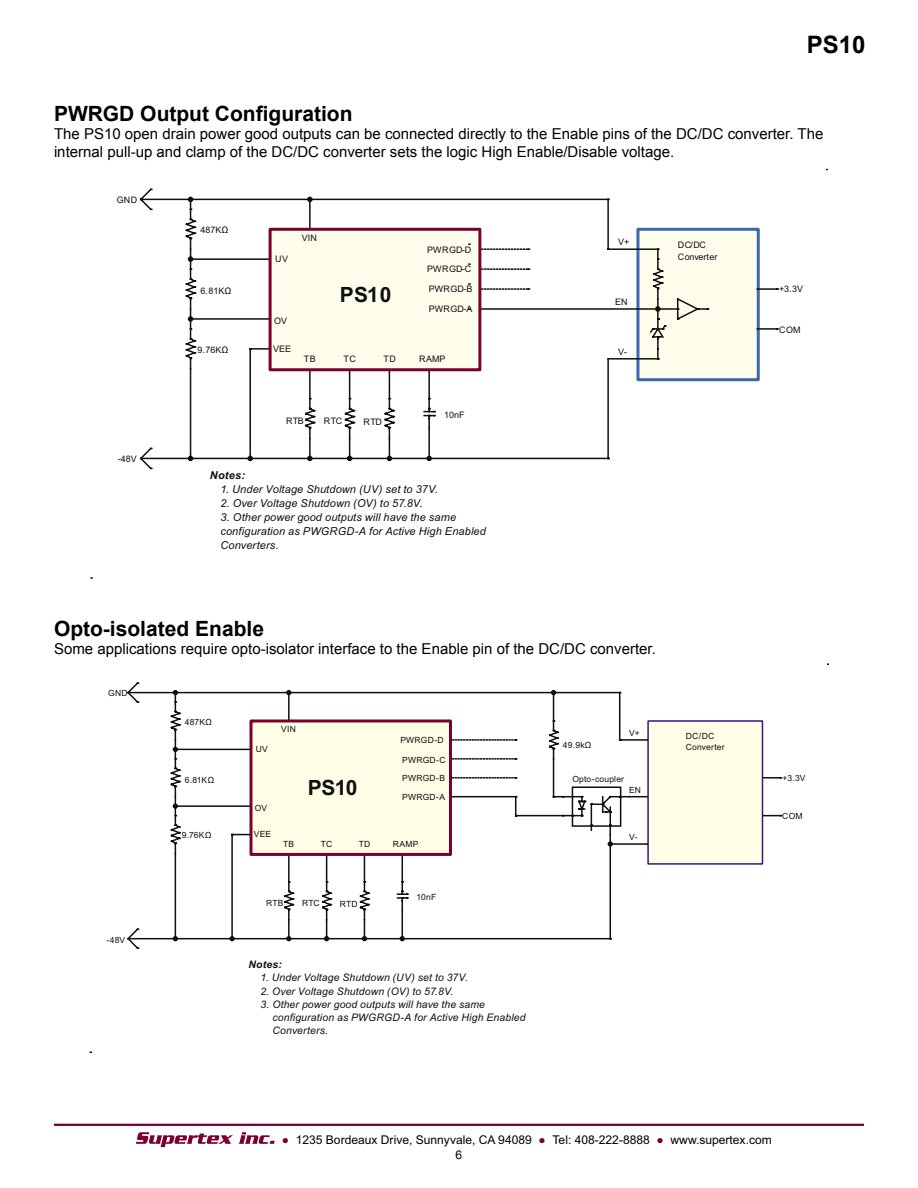
<style>
.page{position:relative;width:918px;height:1188px;background:#fff}
.page>*{position:absolute;margin:0;border:0;box-sizing:border-box;transform-origin:0 0}
.t1{font:700 24px "Arial";color:#000}
.t2{font:700 21px "Arial";color:#000}
.t3{font:700 21px "Arial";letter-spacing:-.025em;color:#100f0f}
.t4{font:15px/18px "Arial";color:#000}
.t5{font:12px "Arial";color:#000}
.t6{font:italic 10.95px/14px "Arial";letter-spacing:.015em;color:#100f0f}
.t7{font:italic 700 10.95px "Arial";letter-spacing:.025em;color:#100f0f}
.t8{font:italic 10.35px/13.2px "Arial";letter-spacing:.015em;color:#100f0f}
.t9{font:italic 700 10.35px "Arial";letter-spacing:.025em;color:#100f0f}
.t10{font:9px/12px "Arial";color:#100f0f}
.t11{font:8.55px/11.4px "Arial";letter-spacing:.025em;color:#100f0f}
.s1{color:#7c002f}
</style>
<div class="page">
<hr style="left:54px;top:1124px;width:810px;height:2px;background:#7c002f">
<svg style="left:136px;top:1132px;width:97px;height:15px"></svg>
<svg style="left:239px;top:1132px;width:36px;height:12px"></svg>
<svg style="left:139px;top:188px;width:640px;height:282px"></svg>
<svg style="left:426px;top:248px;width:253px;height:214px"></svg>
<svg style="left:481px;top:288px;width:49px;height:2px"></svg>
<svg style="left:481px;top:268px;width:49px;height:2px"></svg>
<svg style="left:481px;top:248px;width:49px;height:2px"></svg>
<svg style="left:249px;top:297px;width:460px;height:163px"></svg>
<svg style="left:304px;top:397px;width:12px;height:64px"></svg>
<hr style="left:249px;top:349px;width:2px;height:109px;background:#100f0f">
<svg style="left:247px;top:456px;width:6px;height:5px"></svg>
<hr style="left:250px;top:348px;width:20px;height:2px;background:#100f0f">
<div style="left:270px;top:229px;width:210px;height:141px;background:#fffdec"></div>
<div style="left:269px;top:228px;width:212px;height:143px;border:3px solid #7c002f"></div>
<hr style="left:288px;top:693px;width:2px;height:28px;background:#100f0f">
<hr style="left:175px;top:692px;width:114px;height:1px;background:#100f0f">
<hr style="left:175px;top:749px;width:76px;height:1px;background:#100f0f">
<hr style="left:175px;top:938px;width:57px;height:1px;background:#100f0f">
<hr style="left:175px;top:853px;width:1px;height:86px;background:#100f0f">
<hr style="left:175px;top:805px;width:76px;height:2px;background:#100f0f">
<hr style="left:327px;top:938px;width:37px;height:1px;background:#100f0f">
<hr style="left:289px;top:938px;width:38px;height:1px;background:#100f0f">
<hr style="left:128px;top:938px;width:47px;height:1px;background:#100f0f">
<svg style="left:173px;top:936px;width:5px;height:5px"></svg>
<hr style="left:288px;top:853px;width:2px;height:29px;background:#100f0f">
<svg style="left:321px;top:856px;width:11px;height:85px"></svg>
<hr style="left:620px;top:739px;width:28px;height:2px;background:#100f0f">
<hr style="left:619px;top:693px;width:1px;height:47px;background:#100f0f">
<hr style="left:289px;top:692px;width:265px;height:1px;background:#100f0f">
<svg style="left:286px;top:690px;width:5px;height:5px"></svg>
<hr style="left:364px;top:938px;width:38px;height:1px;background:#100f0f">
<svg style="left:359px;top:856px;width:11px;height:85px"></svg>
<svg style="left:763px;top:815px;width:18px;height:1px"></svg>
<svg style="left:763px;top:777px;width:18px;height:2px"></svg>
<hr style="left:128px;top:692px;width:47px;height:1px;background:#100f0f">
<svg style="left:170px;top:690px;width:11px;height:165px"></svg>
<hr style="left:402px;top:938px;width:208px;height:1px;background:#100f0f">
<svg style="left:398px;top:856px;width:10px;height:85px"></svg>
<hr style="left:610px;top:844px;width:1px;height:95px;background:#100f0f">
<hr style="left:554px;top:692px;width:66px;height:1px;background:#100f0f">
<svg style="left:548px;top:690px;width:11px;height:70px"></svg>
<hr style="left:553px;top:759px;width:1px;height:38px;background:#100f0f">
<hr style="left:516px;top:815px;width:47px;height:1px;background:#100f0f">
<hr style="left:450px;top:796px;width:66px;height:1px;background:#100f0f">
<svg style="left:515px;top:796px;width:2px;height:20px"></svg>
<svg style="left:554px;top:786px;width:93px;height:61px"></svg>
<hr style="left:232px;top:938px;width:57px;height:1px;background:#100f0f">
<svg style="left:283px;top:880px;width:12px;height:61px"></svg>
<svg style="left:232px;top:834px;width:18px;height:1px"></svg>
<hr style="left:231px;top:835px;width:2px;height:104px;background:#100f0f">
<svg style="left:229px;top:936px;width:6px;height:5px"></svg>
<div style="left:648px;top:721px;width:114px;height:143px;background:#fefee7"></div>
<div style="left:647px;top:720px;width:116px;height:145px;border:2px solid #381778"></div>
<svg style="left:127px;top:928px;width:13px;height:21px"></svg>
<svg style="left:127px;top:682px;width:13px;height:21px"></svg>
<svg style="left:452px;top:739px;width:65px;height:2px"></svg>
<svg style="left:452px;top:758px;width:65px;height:2px"></svg>
<svg style="left:452px;top:777px;width:65px;height:2px"></svg>
<div style="left:251px;top:721px;width:199px;height:133px;background:#fefee7"></div>
<div style="left:250px;top:719px;width:202px;height:137px;border:3px solid #7c002f"></div>
<h1 class="t1" style="left:807px;top:28px;width:60px">PS10</h1>
<h2 class="t2" style="left:54px;top:100px;width:300px">PWRGD Output Configuration</h2>
<p class="t4" style="left:54px;top:125px;width:771px">The PS10 open drain power good outputs can be connected directly to the Enable pins of the DC/DC converter. The internal pull-up and clamp of the DC/DC converter sets the logic High Enable/Disable voltage.</p>
<p class="t10" style="left:117px;top:194px;width:22px">GND</p>
<p class="t10" style="left:118px;top:453px;width:20px">-48V</p>
<p class="t10" style="left:200px;top:224px;width:29px">487KΩ</p>
<p class="t10" style="left:200px;top:285px;width:32px">6.81KΩ</p>
<p class="t10" style="left:198px;top:344px;width:32px">9.76KΩ</p>
<p class="t10" style="left:275px;top:253px;width:14px">UV</p>
<p class="t10" style="left:302px;top:232px;width:16px">VIN</p>
<p class="t10" style="left:274px;top:315px;width:14px">OV</p>
<p class="t10" style="left:273px;top:343px;width:19px">VEE</p>
<p class="t10" style="left:304px;top:353px;width:13px">TB</p>
<h2 class="t3" style="left:340px;top:281px;width:53px">PS10</h2>
<p class="t10" style="left:344px;top:353px;width:14px">TC</p>
<p class="t10" style="left:383px;top:353px;width:14px">TD</p>
<p class="t10" style="left:286px;top:415px;width:19px">RTB</p>
<p class="t10" style="left:324px;top:415px;width:20px">RTC</p>
<p class="t10" style="left:364px;top:416px;width:20px">RTD</p>
<p class="t10" style="left:427px;top:244px;width:46px">PWRGD-D</p>
<p class="t10" style="left:427px;top:263px;width:46px">PWRGD-C</p>
<p class="t10" style="left:429px;top:283px;width:45px">PWRGD-B</p>
<p class="t10" style="left:429px;top:303px;width:45px">PWRGD-A</p>
<p class="t10" style="left:419px;top:353px;width:28px">RAMP</p>
<p class="t10" style="left:444px;top:409px;width:22px">10nF</p>
<p class="t7" style="left:210px;top:468px;width:37px">Notes:</p>
<p class="t6" style="left:220px;top:483px;width:219px">1. Under Voltage Shutdown (UV) set to 37V.</p>
<p class="t6" style="left:220px;top:497px;width:204px">2. Over Voltage Shutdown (OV) to 57.8V.</p>
<p class="t6" style="left:220px;top:511px;width:267px">3. Other power good outputs will have the same configuration as PWGRGD-A for Active High Enabled<br>Converters.</p>
<p class="t10" style="left:618px;top:236px;width:13px">V+</p>
<p class="t10" style="left:678px;top:239px;width:41px">DC/DC<br>Converter</p>
<p class="t10" style="left:615px;top:296px;width:14px">EN</p>
<p class="t10" style="left:618px;top:346px;width:10px">V-</p>
<h2 class="t2" style="left:54px;top:615px;width:212px">Opto-isolated Enable</h2>
<p class="t4" style="left:54px;top:640px;width:603px">Some applications require opto-isolator interface to the Enable pin of the DC/DC converter.</p>
<p class="t11" style="left:108px;top:688px;width:21px">GND</p>
<p class="t11" style="left:106px;top:934px;width:20px">-48V</p>
<p class="t11" style="left:185px;top:716px;width:29px">487KΩ</p>
<p class="t11" style="left:185px;top:774px;width:31px">6.81KΩ</p>
<p class="t11" style="left:182px;top:830px;width:31px">9.76KΩ</p>
<p class="t11" style="left:256px;top:744px;width:14px">UV</p>
<p class="t11" style="left:281px;top:724px;width:16px">VIN</p>
<p class="t11" style="left:255px;top:802px;width:14px">OV</p>
<p class="t11" style="left:254px;top:829px;width:19px">VEE</p>
<p class="t11" style="left:283px;top:838px;width:13px">TB</p>
<h2 class="t3" style="left:308px;top:773px;width:51px">PS10</h2>
<p class="t11" style="left:321px;top:838px;width:13px">TC</p>
<p class="t11" style="left:359px;top:838px;width:13px">TD</p>
<p class="t11" style="left:266px;top:897px;width:19px">RTB</p>
<p class="t11" style="left:302px;top:897px;width:19px">RTC</p>
<p class="t11" style="left:340px;top:898px;width:19px">RTD</p>
<p class="t11" style="left:400px;top:734px;width:45px">PWRGD-D</p>
<p class="t11" style="left:402px;top:754px;width:45px">PWRGD-C</p>
<p class="t11" style="left:402px;top:772px;width:44px">PWRGD-B</p>
<p class="t11" style="left:402px;top:791px;width:44px">PWRGD-A</p>
<p class="t11" style="left:393px;top:838px;width:27px">RAMP</p>
<p class="t11" style="left:416px;top:891px;width:21px">10nF</p>
<p class="t9" style="left:248px;top:958px;width:35px">Notes:</p>
<p class="t8" style="left:260px;top:971px;width:209px">1. Under Voltage Shutdown (UV) set to 37V.</p>
<p class="t8" style="left:260px;top:985px;width:194px">2. Over Voltage Shutdown (OV) to 57.8V.</p>
<p class="t8" style="left:272px;top:998px;width:255px;text-indent:-12px">3. Other power good outputs will have the same configuration as PWGRGD-A for Active High Enabled<br>Converters.</p>
<p class="t11" style="left:563px;top:740px;width:30px">49.9kΩ</p>
<p class="t11" style="left:629px;top:727px;width:12px">V+</p>
<p class="t11" style="left:572px;top:773px;width:53px">Opto-coupler</p>
<p class="t11" style="left:629px;top:784px;width:13px">EN</p>
<p class="t11" style="left:629px;top:832px;width:10px">V-</p>
<p class="t11" style="left:686px;top:730px;width:40px">DC/DC<br>Converter</p>
<p class="t10" style="left:779px;top:283px;width:25px">+3.3V</p>
<p class="t10" style="left:779px;top:324px;width:23px">COM</p>
<p class="t11" style="left:782px;top:772px;width:25px">+3.3V</p>
<p class="t11" style="left:782px;top:811px;width:22px">COM</p>
<p class="t5" style="left:282px;top:1132px;width:492px"><span class="s1">●</span> 1235 Bordeaux Drive, Sunnyvale, CA 94089 <span class="s1">●</span> Tel: 408-222-8888 <span class="s1">●</span> www.supertex.com</p>
<p class="t5" style="left:456px;top:1147px;width:8px">6</p>
</div>
